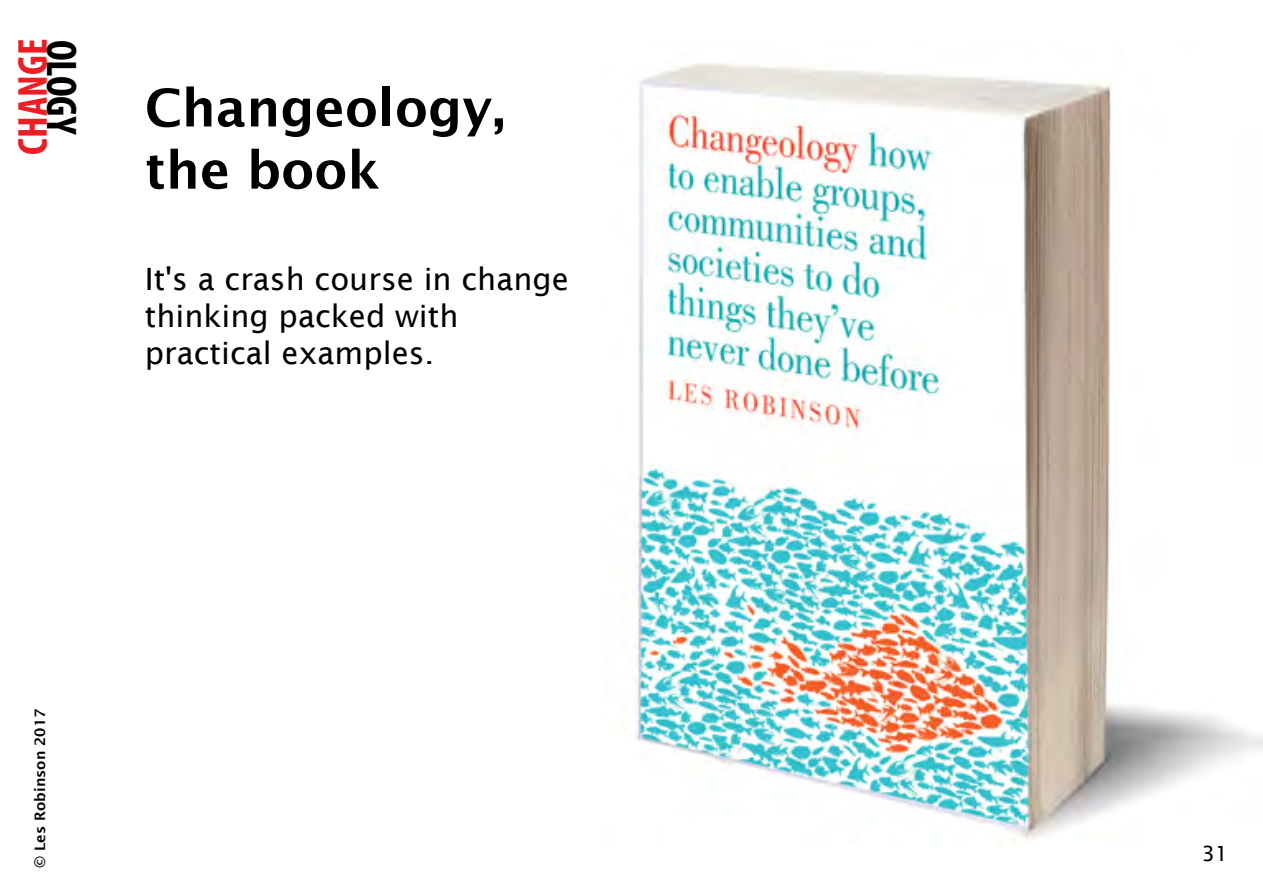
<style>
.page{position:relative;width:1263px;height:893px;background:#fff}
.page>*{position:absolute;margin:0;border:0;box-sizing:border-box;transform-origin:0 0}
.t1{font:600 51.9px/62.2px "Lucida Sans";color:#000}
.t2{font:700 condensed 43.05px "Myriad Pro";color:#000}
.t3{font:700 condensed 42.15px "Myriad Pro";color:#ed1d24}
.t4{font:30.9px/37px "Lucida Sans";color:#000}
.t5{font:21px "Lucida Sans";color:#000}
.t6{font:600 14.4px "Lucida Sans";color:#000}
</style>
<div class="page">
<img style="left:630px;top:63px;width:633px;height:782px">
<h3 class="t3" style="left:6px;top:155px;width:117px;rotate:-90deg">CHANGE</h3>
<h2 class="t2" style="left:88px;top:40px;width:97px;rotate:90deg">OLOGY</h2>
<h1 class="t1" style="left:145px;top:77px;width:362px">Changeology, the book</h1>
<p class="t4" style="left:145px;top:260px;width:426px">It's a crash course in change thinking packed with practical examples.</p>
<p class="t6" style="left:32px;top:868px;width:161px;rotate:-90deg">© Les Robinson 2017</p>
<p class="t5" style="left:1202px;top:841px;width:28px">31</p>
</div>
